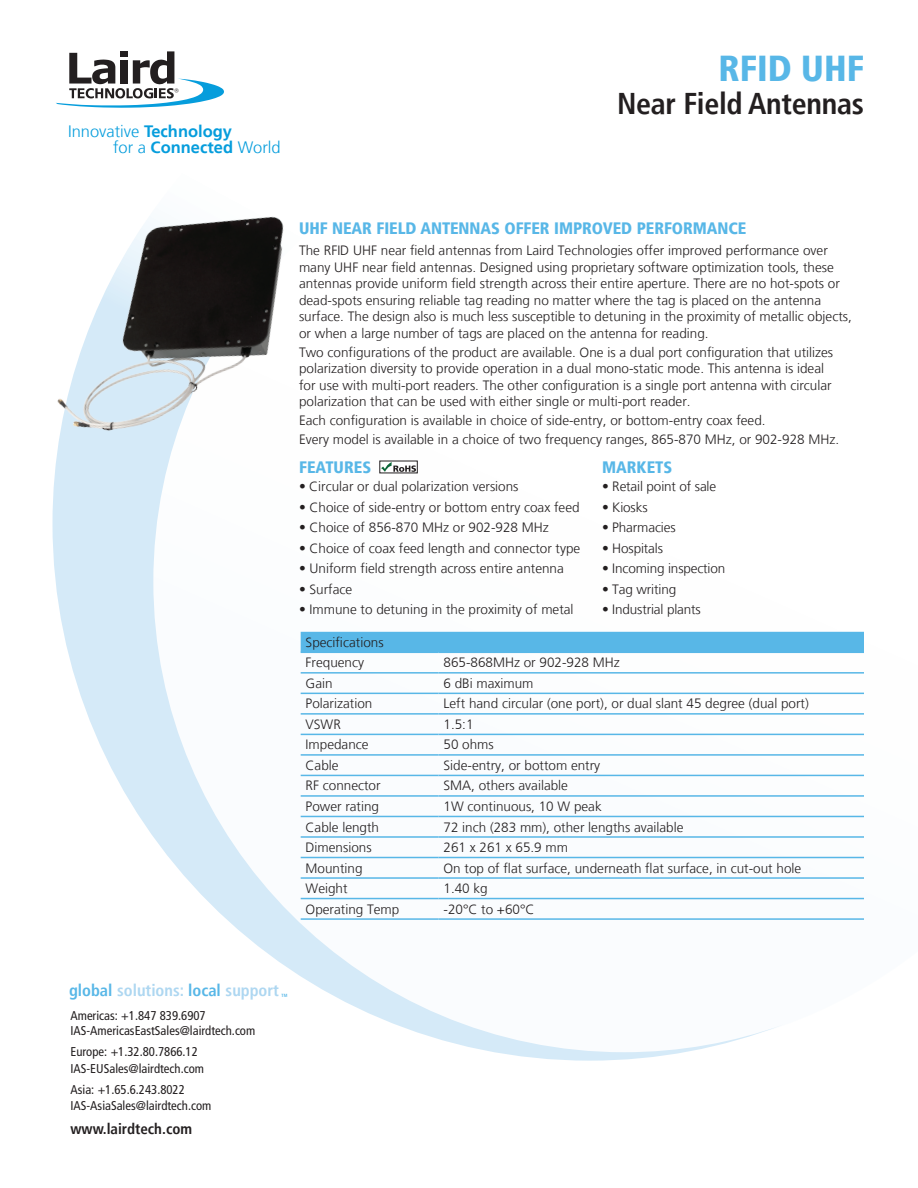
<style>
.page{position:relative;width:918px;height:1188px;background:#fff}
.page>*{position:absolute;margin:0;border:0;box-sizing:border-box;transform-origin:0 0}
.t1{font:900 condensed 36px "Frutiger LT";color:#58b7e7}
.t2{font:700 condensed 30px "Frutiger LT";letter-spacing:-.01em;color:#231f20}
.t3{font:900 condensed 16.5px "Frutiger LT";letter-spacing:-.005em;color:#58b7e7}
.t4{font:300 16.5px "Frutiger LT";color:#069ddc}
.t5{font:700 condensed 16.5px "Frutiger LT";color:#aed7f1}
.t6{font:700 condensed 15px "Frutiger LT";color:#231f20}
.t7{font:300 13.5px/16.5px "Frutiger LT";color:#231f20}
.t8{font:condensed 12.75px "Frutiger LT";color:#231f20}
.t9{font:700 condensed 4.5px "Frutiger LT";color:#58b7e7}
.s1{font-weight:700}
.s2{color:#58b7e7}
</style>
<div class="page">
<svg style="left:52px;top:447px;width:812px;height:614px"></svg>
<svg style="left:56px;top:51px;width:168px;height:57px"></svg>
<svg style="left:380px;top:461px;width:37px;height:12px"></svg>
<svg style="left:381px;top:462px;width:35px;height:10px"></svg>
<div style="left:301px;top:632px;width:563px;height:20px;background:#58b7e7"></div>
<hr style="left:301px;top:652px;width:138px;height:1px;background:#58b7e7">
<hr style="left:439px;top:652px;width:425px;height:1px;background:#58b7e7">
<hr style="left:301px;top:672px;width:138px;height:2px;background:#58b7e7">
<hr style="left:439px;top:672px;width:425px;height:2px;background:#58b7e7">
<hr style="left:301px;top:693px;width:138px;height:1px;background:#58b7e7">
<hr style="left:439px;top:693px;width:425px;height:1px;background:#58b7e7">
<hr style="left:301px;top:713px;width:138px;height:2px;background:#58b7e7">
<hr style="left:439px;top:713px;width:425px;height:2px;background:#58b7e7">
<hr style="left:301px;top:734px;width:138px;height:1px;background:#58b7e7">
<hr style="left:439px;top:734px;width:425px;height:1px;background:#58b7e7">
<hr style="left:301px;top:754px;width:138px;height:2px;background:#58b7e7">
<hr style="left:439px;top:754px;width:425px;height:2px;background:#58b7e7">
<hr style="left:301px;top:775px;width:138px;height:1px;background:#58b7e7">
<hr style="left:439px;top:775px;width:425px;height:1px;background:#58b7e7">
<hr style="left:301px;top:795px;width:138px;height:2px;background:#58b7e7">
<hr style="left:439px;top:795px;width:425px;height:2px;background:#58b7e7">
<hr style="left:301px;top:816px;width:138px;height:1px;background:#58b7e7">
<hr style="left:439px;top:816px;width:425px;height:1px;background:#58b7e7">
<hr style="left:301px;top:836px;width:138px;height:2px;background:#58b7e7">
<hr style="left:439px;top:836px;width:425px;height:2px;background:#58b7e7">
<hr style="left:301px;top:857px;width:138px;height:1px;background:#58b7e7">
<hr style="left:439px;top:857px;width:425px;height:1px;background:#58b7e7">
<hr style="left:301px;top:877px;width:138px;height:2px;background:#58b7e7">
<hr style="left:439px;top:877px;width:425px;height:2px;background:#58b7e7">
<hr style="left:301px;top:898px;width:138px;height:1px;background:#58b7e7">
<hr style="left:439px;top:898px;width:425px;height:1px;background:#58b7e7">
<hr style="left:301px;top:918px;width:138px;height:2px;background:#58b7e7">
<hr style="left:439px;top:918px;width:425px;height:2px;background:#58b7e7">
<img style="left:57px;top:216px;width:227px;height:231px">
<p class="t4" style="left:68px;top:122px;width:166px">Innovative <span class="s1">Technology</span></p>
<p class="t4" style="left:113px;top:138px;width:169px">for a <span class="s1">Connected</span> World</p>
<p class="t1" style="left:719px;top:47px;width:147px">RFID UHF</p>
<p class="t2" style="left:617px;top:86px;width:248px">Near Field Antennas</p>
<p class="t3" style="left:299px;top:219px;width:449px">UHF NEAR FIELD ANTENNAS OFFER IMPROVED PERFORMANCE</p>
<p class="t7" style="left:299px;top:242px;width:554px">The RFID UHF near field antennas from Laird Technologies offer improved performance over many UHF near field antennas. Designed using proprietary software optimization tools, these antennas provide uniform field strength across their entire aperture. There are no hot-spots or dead-spots ensuring reliable tag reading no matter where the tag is placed on the antenna surface. The design also is much less susceptible to detuning in the proximity of metallic objects, or when a large number of tags are placed on the antenna for reading.</p>
<p class="t7" style="left:299px;top:344px;width:536px">Two configurations of the product are available. One is a dual port configuration that utilizes polarization diversity to provide operation in a dual mono-static mode. This antenna is ideal for use with multi-port readers. The other configuration is a single port antenna with circular polarization that can be used with either single or multi-port reader.</p>
<p class="t7" style="left:299px;top:412px;width:468px">Each configuration is available in choice of side-entry, or bottom-entry coax feed.</p>
<p class="t7" style="left:299px;top:431px;width:542px">Every model is available in a choice of two frequency ranges, 865-870 MHz, or 902-928 MHz.</p>
<p class="t3" style="left:299px;top:457px;width:74px">FEATURES</p>
<p class="t7" style="left:299px;top:479px;width:221px">• Circular or dual polarization versions</p>
<p class="t7" style="left:299px;top:499px;width:282px">• Choice of side-entry or bottom entry coax feed</p>
<p class="t7" style="left:299px;top:520px;width:251px">• Choice of 856-870 MHz or 902-928 MHz</p>
<p class="t7" style="left:299px;top:540px;width:283px">• Choice of coax feed length and connector type</p>
<p class="t7" style="left:299px;top:560px;width:266px">• Uniform field strength across entire antenna</p>
<p class="t7" style="left:299px;top:581px;width:55px">• Surface</p>
<p class="t7" style="left:299px;top:601px;width:276px">• Immune to detuning in the proximity of metal</p>
<p class="t3" style="left:602px;top:457px;width:72px">MARKETS</p>
<p class="t7" style="left:602px;top:479px;width:116px">• Retail point of sale</p>
<p class="t7" style="left:602px;top:499px;width:47px">• Kiosks</p>
<p class="t7" style="left:602px;top:520px;width:75px">• Pharmacies</p>
<p class="t7" style="left:602px;top:540px;width:62px">• Hospitals</p>
<p class="t7" style="left:602px;top:560px;width:125px">• Incoming inspection</p>
<p class="t7" style="left:602px;top:581px;width:76px">• Tag writing</p>
<p class="t7" style="left:602px;top:601px;width:100px">• Industrial plants</p>
<p class="t7" style="left:306px;top:634px;width:80px">Specifications</p>
<p class="t7" style="left:306px;top:655px;width:60px">Frequency</p>
<p class="t7" style="left:444px;top:655px;width:178px">865-868MHz or 902-928 MHz</p>
<p class="t7" style="left:306px;top:675px;width:28px">Gain</p>
<p class="t7" style="left:444px;top:675px;width:92px">6 dBi maximum</p>
<p class="t7" style="left:306px;top:696px;width:68px">Polarization</p>
<p class="t7" style="left:444px;top:696px;width:367px">Left hand circular (one port), or dual slant 45 degree (dual port)</p>
<p class="t7" style="left:306px;top:716px;width:37px">VSWR</p>
<p class="t7" style="left:444px;top:716px;width:32px">1.5:1</p>
<p class="t7" style="left:306px;top:737px;width:65px">Impedance</p>
<p class="t7" style="left:444px;top:737px;width:52px">50 ohms</p>
<p class="t7" style="left:306px;top:757px;width:35px">Cable</p>
<p class="t7" style="left:444px;top:757px;width:158px">Side-entry, or bottom entry</p>
<p class="t7" style="left:306px;top:778px;width:77px">RF connector</p>
<p class="t7" style="left:444px;top:778px;width:126px">SMA, others available</p>
<p class="t7" style="left:306px;top:798px;width:75px">Power rating</p>
<p class="t7" style="left:444px;top:798px;width:160px">1W continuous, 10 W peak</p>
<p class="t7" style="left:306px;top:819px;width:75px">Cable length</p>
<p class="t7" style="left:444px;top:819px;width:242px">72 inch (283 mm), other lengths available</p>
<p class="t7" style="left:306px;top:839px;width:68px">Dimensions</p>
<p class="t7" style="left:444px;top:839px;width:126px">261 x 261 x 65.9 mm</p>
<p class="t7" style="left:306px;top:860px;width:59px">Mounting</p>
<p class="t7" style="left:444px;top:860px;width:359px">On top of flat surface, underneath flat surface, in cut-out hole</p>
<p class="t7" style="left:306px;top:880px;width:43px">Weight</p>
<p class="t7" style="left:444px;top:880px;width:46px">1.40 kg</p>
<p class="t7" style="left:306px;top:901px;width:95px">Operating Temp</p>
<p class="t7" style="left:444px;top:901px;width:92px">-20°C to +60°C</p>
<p class="t5" style="left:69px;top:980px;width:212px"><span class="s2">global</span> solutions: <span class="s2">local</span> support</p>
<p class="t9" style="left:282px;top:992px;width:7px">TM</p>
<p class="t8" style="left:70px;top:1008px;width:137px">Americas: +1.847 839.6907</p>
<p class="t8" style="left:70px;top:1023px;width:186px">IAS-AmericasEastSales@lairdtech.com</p>
<p class="t8" style="left:70px;top:1044px;width:129px">Europe: +1.32.80.7866.12</p>
<p class="t8" style="left:70px;top:1061px;width:135px">IAS-EUSales@lairdtech.com</p>
<p class="t8" style="left:70px;top:1082px;width:116px">Asia: +1.65.6.243.8022</p>
<p class="t8" style="left:70px;top:1098px;width:142px">IAS-AsiaSales@lairdtech.com</p>
<p class="t6" style="left:70px;top:1119px;width:123px">www.lairdtech.com</p>
</div>
